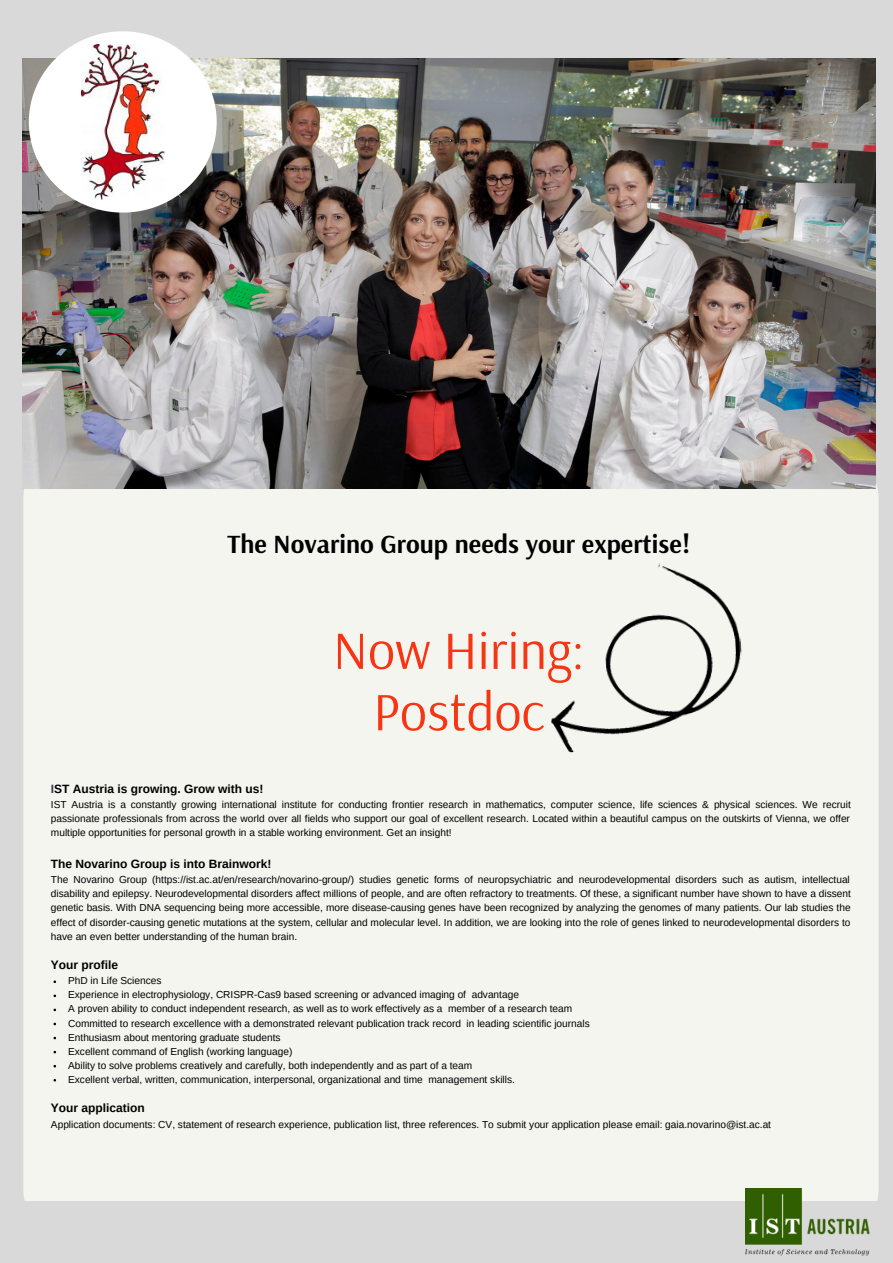
<style>
.page{position:relative;width:893px;height:1263px;background:#d9d9d9}
.page>*{position:absolute;margin:0;border:0;box-sizing:border-box;transform-origin:0 0}
.t1{font:54px/61.3px "Arsenal";color:#f53513;text-align:center}
.t2{font:700 26.17px "Arsenal";color:#000}
.t3{font:700 12px "Arimo";color:#000}
.t4{font:10.12px/14.1px "Arimo";color:#000;text-align:justify}
.s1{color:#313c59}
</style>
<div class="page">
<div style="left:23px;top:450px;width:855px;height:788px;background:#f5f5ef;border-radius:48px"></div>
<div style="left:0;top:1201px;width:893px;height:62px;background:#d9d9d9"></div>
<img style="left:745px;top:1188px;width:134px;height:68px">
<img style="left:22px;top:59px;width:853px;height:429px">
<svg style="left:29px;top:31px;width:188px;height:182px;background:#d9d9d8"></svg>
<img style="left:81px;top:44px;width:83px;height:156px">
<img style="left:551px;top:563px;width:191px;height:190px">
<h2 class="t2" style="left:227px;top:527px;width:465px">The Novarino Group needs your expertise!</h2>
<h1 class="t1" style="left:333px;top:618px;width:253px">Now Hiring:<br>Postdoc</h1>
<p class="t3" style="left:51px;top:782px;width:214px"><span class="s1">I</span>ST Austria is growing. Grow with us!</p>
<p class="t4" style="left:51px;top:797px;width:801px">IST Austria is a constantly growing international institute for conducting frontier research in mathematics, computer science, life sciences &amp; physical sciences. We recruit passionate professionals from across the world over all fields who support our goal of excellent research. Located within a beautiful campus on the outskirts of Vienna, we offer multiple opportunities for personal growth in a stable working environment. Get an insight!</p>
<p class="t3" style="left:51px;top:857px;width:222px">The Novarino Group is into Brainwork!</p>
<p class="t4" style="left:51px;top:873px;width:801px">The Novarino Group (https://ist.ac.at/en/research/novarino-group/) studies genetic forms of neuropsychiatric and neurodevelopmental disorders such as autism, intellectual disability and epilepsy. Neurodevelopmental disorders affect millions of people, and are often refractory to treatments. Of these, a significant number have shown to have a dissent genetic basis. With DNA sequencing being more accessible, more disease-causing genes have been recognized by analyzing the genomes of many patients. Our lab studies the effect of disorder-causing genetic mutations at the system, cellular and molecular level. In addition, we are looking into the role of genes linked to neurodevelopmental disorders to have an even better understanding of the human brain.</p>
<p class="t3" style="left:51px;top:958px;width:69px">Your profile</p>
<p class="t4" style="left:68px;top:974px;width:523px;text-align:left">PhD in Life Sciences<br>Experience in electrophysiology, CRISPR-Cas9 based screening or advanced imaging of advantage<br>A proven ability to conduct independent research, as well as to work effectively as a member of a research team Committed to research excellence with a demonstrated relevant publication track record in leading scientific journals Enthusiasm about mentoring graduate students<br>Excellent command of English (working language)<br>Ability to solve problems creatively and carefully, both independently and as part of a team<br>Excellent verbal, written, communication, interpersonal, organizational and time management skills.</p>
<p class="t3" style="left:51px;top:1101px;width:95px">Your application</p>
<p class="t4" style="left:51px;top:1117px;width:721px">Application documents: CV, statement of research experience, publication list, three references. To submit your application please email: gaia.novarino@ist.ac.at</p>
</div>
